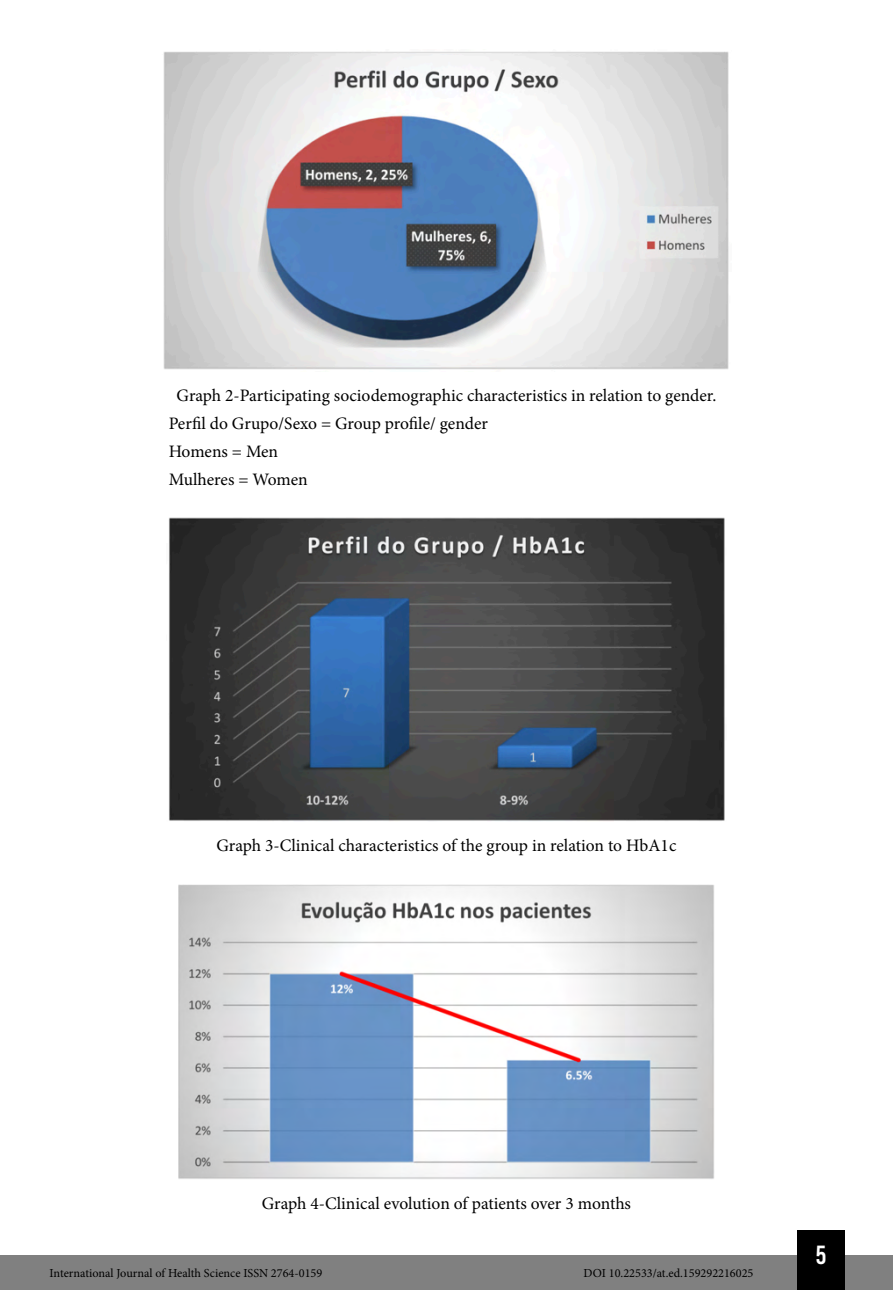
<style>
.page{position:relative;width:893px;height:1290px;background:#fff}
.page>*{position:absolute;margin:0;border:0;box-sizing:border-box;transform-origin:0 0}
.t1{font:26.25px "Bebas Kai";color:#fff}
.Info_Imagem{font:17.5px "Minion Pro";color:#000}
.t2{font:12.25px "Minion Pro";color:#000}
</style>
<div class="page">
<div style="left:0;top:1255px;width:893px;height:35px;background:#808080"></div>
<div style="left:797px;top:1230px;width:48px;height:60px;background:#000"></div>
<img style="left:163px;top:51px;width:566px;height:319px">
<img style="left:169px;top:518px;width:556px;height:303px">
<img style="left:178px;top:884px;width:536px;height:295px">
<p class="Info_Imagem" style="left:177px;top:384px;width:541px">Graph 2-Participating sociodemographic characteristics in relation to gender.</p>
<p class="Info_Imagem" style="left:169px;top:412px;width:321px">Perfil do Grupo/Sexo = Group profile/ gender</p>
<p class="Info_Imagem" style="left:169px;top:439px;width:111px">Homens = Men</p>
<p class="Info_Imagem" style="left:169px;top:467px;width:141px">Mulheres = Women</p>
<p class="Info_Imagem" style="left:217px;top:834px;width:461px">Graph 3-Clinical characteristics of the group in relation to HbA1c</p>
<p class="Info_Imagem" style="left:262px;top:1191px;width:371px">Graph 4-Clinical evolution of patients over 3 months</p>
<p class="t2" style="left:50px;top:1265px;width:274px">International Journal of Health Science ISSN 2764-0159</p>
<p class="t2" style="left:584px;top:1265px;width:171px">DOI 10.22533/at.ed.159292216025</p>
<h1 class="t1" style="left:816px;top:1241px;width:12px">5</h1>
</div>
